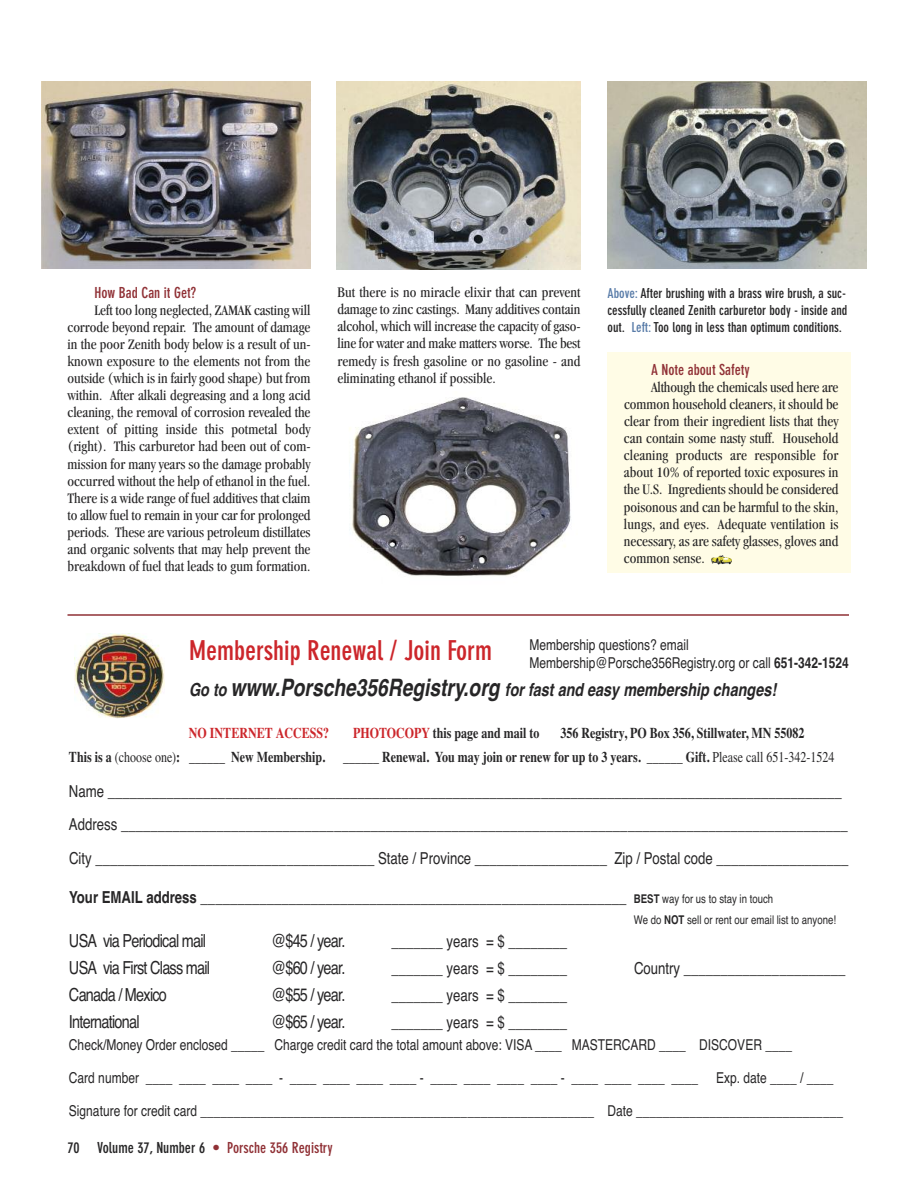
<style>
.page{position:relative;width:918px;height:1188px;background:#fff}
.page>*{position:absolute;margin:0;border:0;box-sizing:border-box;transform-origin:0 0}
.t1{font:700 condensed 27px "DIN Neuzeit Grotesk";color:#cc262b}
.t2{font:18px "Helvetica";letter-spacing:-.05em;color:#272627;scale:.8 1}
.t3{font:italic 700 18px "Helvetica";color:#272627;scale:.8 1}
.t4{font:16.5px/33px "Helvetica";color:#272627;scale:.8 1}
.t5{font:condensed 15px/17.1px "Garamond";color:#272627;text-align:justify}
.t6{font:15px "Helvetica";color:#272627;scale:.8 1}
.t7{font:700 15px/24px "Times";color:#272627;scale:.8 1}
.t8{font:700 condensed 15px "DIN Neuzeit Grotesk";color:#903136}
.t9{font:700 15px "Times";color:#cc262b;scale:.8 1}
.t10{font:700 condensed 13.5px/17.1px "DIN Neuzeit Grotesk";color:#272627;text-align:justify}
.t11{font:12px "Helvetica";color:#272627;scale:.8 1}
.s1{color:#587ba8}
.s2{font-weight:700}
.s3{font-size:24px}
.s4{font-weight:400}
.s5{color:#cc262b}
.s6{font-weight:700;font-size:12px}
.s7{font-size:12px}
.s8{color:#272627}
</style>
<div class="page">
<div style="left:608px;top:352px;width:243px;height:221px;background:#fffce6"></div>
<img style="left:74px;top:633px;width:91px;height:85px">
<hr style="left:68px;top:614px;width:781px;height:2px;background:#903136">
<img style="left:42px;top:81px;width:268px;height:187px">
<img style="left:608px;top:81px;width:259px;height:187px">
<img style="left:337px;top:81px;width:243px;height:189px">
<img style="left:349px;top:397px;width:222px;height:179px">
<img style="left:711px;top:555px;width:21px;height:10px">
<p class="t8" style="left:94px;top:286px;width:103px">How Bad Can it Get?</p>
<p class="t5" style="left:67px;top:302px;width:245px;text-indent:27px">Left too long neglected, ZAMAK casting will corrode beyond repair. The amount of damage in the poor Zenith body below is a result of un&shy;known exposure to the elements not from the outside (which is in fairly good shape) but from within. After alkali degreasing and a long acid cleaning, the removal of corrosion revealed the extent of pitting inside this potmetal body (right). This carburetor had been out of com&shy;mission for many years so the damage probably occurred without the help of ethanol in the fuel.<br>There is a wide range of fuel additives that claim to allow fuel to remain in your car for prolonged periods. These are various petroleum distillates and organic solvents that may help prevent the breakdown of fuel that leads to gum formation.</p>
<p class="t5" style="left:338px;top:285px;width:245px">But there is no miracle elixir that can prevent damage to zinc castings. Many additives contain alcohol, which will increase the capacity of gaso&shy;line for water and make matters worse. The best remedy is fresh gasoline or no gasoline - and eliminating ethanol if possible.</p>
<p class="t10" style="left:608px;top:286px;width:241px"><span class="s1">Above:</span> After brushing with a brass wire brush, a suc&shy;cessfully cleaned Zenith carburetor body - inside and out. <span class="s1">Left:</span> Too long in less than optimum conditions.</p>
<p class="t8" style="left:651px;top:364px;width:100px">A Note about Safety</p>
<p class="t5" style="left:624px;top:380px;width:216px;text-indent:27px">Although the chemicals used here are common household cleaners, it should be clear from their ingredient lists that they can contain some nasty stuff. Household cleaning products are responsible for about 10% of reported toxic exposures in the U.S. Ingredients should be considered poisonous and can be harmful to the skin, lungs, and eyes. Adequate ventilation is necessary, as are safety glasses, gloves and common sense.</p>
<h1 class="t1" style="left:189px;top:640px;width:304px">Membership Renewal / Join Form</h1>
<p class="t6" style="left:529px;top:636px;width:201px">Membership questions? email</p>
<p class="t6" style="left:529px;top:654px;width:401px">Membership@Porsche356Registry.org or call <span class="s2">651-342-1524</span></p>
<p class="t3" style="left:189px;top:680px;width:735px">Go to <span class="s3">www.Porsche356Registry.org</span> for fast and easy membership changes!</p>
<p class="t7" style="left:69px;top:721px;width:958px;text-indent:491px">356 Registry, PO Box 356, Stillwater, MN 55082<br>This is a <span class="s4">(choose one)</span>: <span class="s4">______</span> New Membership. <span class="s4">______</span> Renewal. You may join or renew for up to 3 years. <span class="s4">______</span> Gift. <span class="s4">Please call 651-342-1524</span></p>
<p class="t9" style="left:189px;top:725px;width:177px">NO INTERNET ACCESS?</p>
<p class="t7" style="left:353px;top:721px;width:234px"><span class="s5">PHOTOCOPY</span> this page and mail to</p>
<p class="t4" style="left:69px;top:775px;width:975px">Name ____________________________________________________________________________________________________<br>Address ___________________________________________________________________________________________________</p>
<p class="t4" style="left:69px;top:842px;width:976px">City ______________________________________ State / Province __________________ Zip / Postal code __________________</p>
<p class="t4" style="left:69px;top:881px;width:882px"><span class="s2">Your EMAIL address</span> __________________________________________________________ <span class="s6">BEST</span> <span class="s7">way for us to stay in touch</span></p>
<p class="t11" style="left:634px;top:913px;width:254px">We do <span class="s2">NOT</span> sell or rent our email list to anyone!</p>
<p class="t2" style="left:69px;top:930px;width:173px">USA via Periodical mail</p>
<p class="t2" style="left:271px;top:930px;width:94px">@$45 / year.</p>
<p class="t4" style="left:391px;top:925px;width:221px">_______ years = $ ________</p>
<p class="t2" style="left:69px;top:957px;width:178px">USA via First Class mail</p>
<p class="t2" style="left:271px;top:957px;width:94px">@$60 / year.</p>
<p class="t4" style="left:391px;top:952px;width:221px">_______ years = $ ________</p>
<p class="t4" style="left:634px;top:952px;width:266px">Country ______________________</p>
<p class="t2" style="left:69px;top:984px;width:124px">Canada / Mexico</p>
<p class="t2" style="left:271px;top:984px;width:94px">@$55 / year.</p>
<p class="t4" style="left:391px;top:979px;width:221px">_______ years = $ ________</p>
<p class="t2" style="left:69px;top:1011px;width:90px">International</p>
<p class="t2" style="left:271px;top:1011px;width:94px">@$65 / year.</p>
<p class="t4" style="left:391px;top:1006px;width:221px">_______ years = $ ________</p>
<p class="t6" style="left:69px;top:1036px;width:905px">Check/Money Order enclosed _____ Charge credit card the total amount above: VISA ____ MASTERCARD ____ DISCOVER ____</p>
<p class="t6" style="left:69px;top:1069px;width:957px">Card number ____ ____ ____ ____ - ____ ____ ____ ____ - ____ ____ ____ ____ - ____ ____ ____ ____ Exp. date ____ / ____</p>
<p class="t6" style="left:69px;top:1102px;width:969px">Signature for credit card ___________________________________________________________ Date _______________________________</p>
<p class="t8" style="left:68px;top:1142px;width:267px"><span class="s8">70 Volume 37, Number 6</span> • Porsche 356 Registry</p>
</div>
